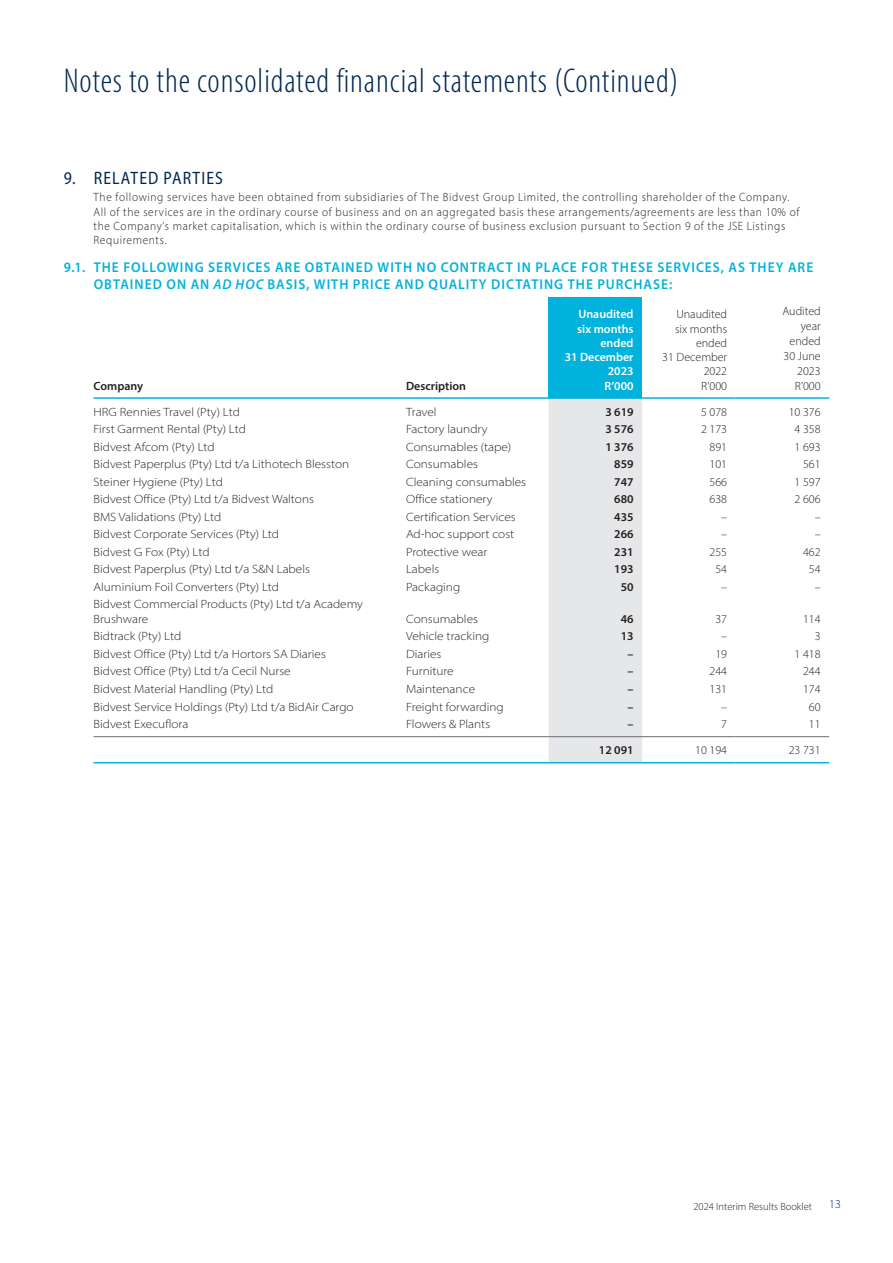
<style>
.page{position:relative;width:893px;height:1263px;background:#fff}
.page>*{position:absolute;margin:0;border:0;box-sizing:border-box;transform-origin:0 0}
.t1{font:300 condensed 34.5px "Myriad Pro";letter-spacing:.025em;color:#002853}
.t2{font:semi-condensed 18px "Myriad Pro";letter-spacing:.065em;color:#002853;scale:.95 1}
.t3{font:600 14.25px/16.5px "Myriad Pro";letter-spacing:.075em;color:#00b2dc;scale:.95 1}
.LineItems{font:300 semi-expanded 12px/14.4px "Myriad Pro";color:#231f20}
.Body{font:300 12px/14.4px "Myriad Pro";letter-spacing:.05em;color:#231f20;scale:.95 1}
.Body-2{font:300 12px "Myriad Pro";letter-spacing:.05em;color:#231f20}
.LineItems-2{font:600 12px "Myriad Pro";color:#231f20}
.t4{font:600 12px "Myriad Pro";color:#fff}
.Body-3{font:300 12px "Myriad Pro";color:#231f20}
.t5{font:300 12px "Myriad Pro";color:#002853}
.t6{font:300 10.5px "Myriad Pro";color:#231f20}
.s1{font-style:italic}
</style>
<div class="page">
<div style="left:549px;top:297px;width:93px;height:101px;background:#00b2dc"></div>
<div style="left:549px;top:399px;width:93px;height:363px;background:#e6e7e9"></div>
<hr style="left:94px;top:736px;width:312px;height:1px;background:#6c6d70">
<hr style="left:406px;top:736px;width:143px;height:1px;background:#6c6d70">
<hr style="left:549px;top:736px;width:93px;height:1px;background:#6c6d70">
<hr style="left:642px;top:736px;width:94px;height:1px;background:#6c6d70">
<hr style="left:736px;top:736px;width:93px;height:1px;background:#6c6d70">
<hr style="left:549px;top:397px;width:93px;height:2px;background:#00b2dc">
<hr style="left:642px;top:397px;width:94px;height:2px;background:#00b2dc">
<hr style="left:736px;top:397px;width:93px;height:2px;background:#00b2dc">
<hr style="left:94px;top:397px;width:312px;height:2px;background:#00b2dc">
<hr style="left:406px;top:397px;width:143px;height:2px;background:#00b2dc">
<hr style="left:94px;top:762px;width:312px;height:1px;background:#00b2dc">
<hr style="left:406px;top:762px;width:143px;height:1px;background:#00b2dc">
<hr style="left:549px;top:762px;width:93px;height:1px;background:#00b2dc">
<hr style="left:642px;top:762px;width:94px;height:1px;background:#00b2dc">
<hr style="left:736px;top:762px;width:93px;height:1px;background:#00b2dc">
<h1 class="t1" style="left:64px;top:60px;width:616px">Notes to the consolidated financial statements (Continued)</h1>
<p class="t2" style="left:64px;top:167px;width:169px">9. RELATED PARTIES</p>
<p class="Body" style="left:94px;top:190px;width:744px">The following services have been obtained from subsidiaries of The Bidvest Group Limited, the controlling shareholder of the Company.<br>All of the services are in the ordinary course of business and on an aggregated basis these arrangements/agreements are less than 10% of the Company’s market capitalisation, which is within the ordinary course of business exclusion pursuant to Section 9 of the JSE Listings Requirements.</p>
<p class="t3" style="left:94px;top:259px;width:759px;text-indent:-30px">9.1. THE FOLLOWING SERVICES ARE OBTAINED WITH NO CONTRACT IN PLACE FOR THESE SERVICES, AS THEY ARE<br>OBTAINED ON AN <span class="s1">AD HOC</span> BASIS, WITH PRICE AND QUALITY DICTATING THE PURCHASE:</p>
<p class="t4" style="left:578px;top:307px;width:57px">Unaudited</p>
<p class="t4" style="left:577px;top:321px;width:58px">six months</p>
<p class="t4" style="left:600px;top:335px;width:35px">ended</p>
<p class="t4" style="left:565px;top:349px;width:70px">31 December</p>
<p class="t4" style="left:608px;top:364px;width:27px">2023</p>
<p class="t4" style="left:604px;top:378px;width:31px">R’000</p>
<p class="Body-3" style="left:782px;top:303px;width:40px">Audited</p>
<p class="Body-2" style="left:801px;top:318px;width:22px">year</p>
<p class="Body-2" style="left:790px;top:333px;width:33px">ended</p>
<p class="Body-2" style="left:784px;top:348px;width:39px">30 June</p>
<p class="Body-2" style="left:797px;top:363px;width:25px">2023</p>
<p class="Body-3" style="left:676px;top:307px;width:52px">Unaudited</p>
<p class="Body-3" style="left:675px;top:321px;width:54px">six months</p>
<p class="Body-2" style="left:696px;top:336px;width:33px">ended</p>
<p class="Body-3" style="left:662px;top:350px;width:66px">31 December</p>
<p class="Body-2" style="left:704px;top:364px;width:25px">2022</p>
<p class="Body-2" style="left:701px;top:378px;width:27px">R’000</p>
<p class="LineItems-2" style="left:94px;top:378px;width:51px">Company</p>
<p class="LineItems-2" style="left:406px;top:378px;width:62px">Description</p>
<p class="Body-2" style="left:795px;top:378px;width:27px">R’000</p>
<p class="LineItems" style="left:94px;top:404px;width:148px">HRG Rennies Travel (Pty) Ltd</p>
<p class="LineItems" style="left:406px;top:404px;width:32px">Travel</p>
<p class="LineItems-2" style="left:605px;top:404px;width:30px">3 619</p>
<p class="Body-2" style="left:701px;top:404px;width:28px">5 078</p>
<p class="Body-2" style="left:789px;top:404px;width:33px">10 376</p>
<p class="LineItems" style="left:94px;top:422px;width:154px">First Garment Rental (Pty) Ltd</p>
<p class="LineItems" style="left:406px;top:422px;width:83px">Factory laundry</p>
<p class="LineItems-2" style="left:605px;top:421px;width:30px">3 576</p>
<p class="Body-2" style="left:701px;top:422px;width:28px">2 173</p>
<p class="Body-2" style="left:795px;top:422px;width:28px">4 358</p>
<p class="LineItems" style="left:94px;top:439px;width:123px">Bidvest Afcom (Pty) Ltd</p>
<p class="LineItems" style="left:406px;top:439px;width:107px">Consumables (tape)</p>
<p class="LineItems-2" style="left:605px;top:439px;width:30px">1 376</p>
<p class="Body-2" style="left:710px;top:439px;width:19px">891</p>
<p class="Body-2" style="left:795px;top:439px;width:28px">1 693</p>
<p class="LineItems" style="left:94px;top:457px;width:257px">Bidvest Paperplus (Pty) Ltd t/a Lithotech Blesston</p>
<p class="LineItems" style="left:406px;top:457px;width:73px">Consumables</p>
<p class="LineItems-2" style="left:614px;top:456px;width:21px">859</p>
<p class="Body-2" style="left:710px;top:457px;width:19px">101</p>
<p class="Body-2" style="left:803px;top:457px;width:19px">561</p>
<p class="LineItems" style="left:94px;top:474px;width:131px">Steiner Hygiene (Pty) Ltd</p>
<p class="LineItems" style="left:406px;top:474px;width:121px">Cleaning consumables</p>
<p class="LineItems-2" style="left:614px;top:474px;width:21px">747</p>
<p class="Body-2" style="left:710px;top:474px;width:19px">566</p>
<p class="Body-2" style="left:795px;top:474px;width:28px">1 597</p>
<p class="LineItems" style="left:94px;top:492px;width:222px">Bidvest Office (Pty) Ltd t/a Bidvest Waltons</p>
<p class="LineItems" style="left:406px;top:492px;width:88px">Office stationery</p>
<p class="LineItems-2" style="left:614px;top:491px;width:21px">680</p>
<p class="Body-2" style="left:710px;top:492px;width:19px">638</p>
<p class="Body-2" style="left:795px;top:492px;width:28px">2 606</p>
<p class="LineItems" style="left:94px;top:509px;width:129px">BMS Validations (Pty) Ltd</p>
<p class="LineItems" style="left:406px;top:509px;width:111px">Certification Services</p>
<p class="LineItems-2" style="left:614px;top:509px;width:21px">435</p>
<p class="Body-2" style="left:721px;top:509px;width:7px">–</p>
<p class="Body-2" style="left:815px;top:509px;width:7px">–</p>
<p class="LineItems" style="left:94px;top:527px;width:187px">Bidvest Corporate Services (Pty) Ltd</p>
<p class="LineItems" style="left:406px;top:527px;width:110px">Ad-hoc support cost</p>
<p class="LineItems-2" style="left:614px;top:526px;width:21px">266</p>
<p class="Body-2" style="left:721px;top:527px;width:7px">–</p>
<p class="Body-2" style="left:815px;top:527px;width:7px">–</p>
<p class="LineItems" style="left:94px;top:544px;width:118px">Bidvest G Fox (Pty) Ltd</p>
<p class="LineItems" style="left:406px;top:544px;width:83px">Protective wear</p>
<p class="LineItems-2" style="left:614px;top:544px;width:21px">231</p>
<p class="Body-2" style="left:710px;top:544px;width:19px">255</p>
<p class="Body-2" style="left:803px;top:544px;width:19px">462</p>
<p class="LineItems" style="left:94px;top:562px;width:218px">Bidvest Paperplus (Pty) Ltd t/a S&amp;N Labels</p>
<p class="LineItems" style="left:406px;top:562px;width:35px">Labels</p>
<p class="LineItems-2" style="left:614px;top:561px;width:21px">193</p>
<p class="Body-2" style="left:715px;top:562px;width:13px">54</p>
<p class="Body-2" style="left:809px;top:562px;width:13px">54</p>
<p class="LineItems" style="left:94px;top:579px;width:187px">Aluminium Foil Converters (Pty) Ltd</p>
<p class="LineItems" style="left:406px;top:579px;width:56px">Packaging</p>
<p class="LineItems-2" style="left:621px;top:579px;width:14px">50</p>
<p class="Body-2" style="left:721px;top:579px;width:7px">–</p>
<p class="Body-2" style="left:815px;top:579px;width:7px">–</p>
<p class="LineItems" style="left:94px;top:597px;width:271px">Bidvest Commercial Products (Pty) Ltd t/a Academy<br>Brushware</p>
<p class="LineItems" style="left:406px;top:611px;width:73px">Consumables</p>
<p class="LineItems-2" style="left:621px;top:611px;width:14px">46</p>
<p class="Body-2" style="left:715px;top:611px;width:13px">37</p>
<p class="Body-2" style="left:803px;top:611px;width:19px">114</p>
<p class="LineItems" style="left:94px;top:629px;width:89px">Bidtrack (Pty) Ltd</p>
<p class="LineItems" style="left:406px;top:629px;width:85px">Vehicle tracking</p>
<p class="LineItems-2" style="left:621px;top:628px;width:14px">13</p>
<p class="Body-2" style="left:721px;top:629px;width:7px">–</p>
<p class="Body-2" style="left:815px;top:629px;width:7px">3</p>
<p class="LineItems" style="left:94px;top:646px;width:234px">Bidvest Office (Pty) Ltd t/a Hortors SA Diaries</p>
<p class="LineItems" style="left:406px;top:646px;width:37px">Diaries</p>
<p class="LineItems-2" style="left:628px;top:646px;width:7px">–</p>
<p class="Body-2" style="left:715px;top:646px;width:13px">19</p>
<p class="Body-2" style="left:795px;top:646px;width:28px">1 418</p>
<p class="LineItems" style="left:94px;top:664px;width:199px">Bidvest Office (Pty) Ltd t/a Cecil Nurse</p>
<p class="LineItems" style="left:406px;top:664px;width:49px">Furniture</p>
<p class="LineItems-2" style="left:628px;top:663px;width:7px">–</p>
<p class="Body-2" style="left:710px;top:664px;width:19px">244</p>
<p class="Body-2" style="left:803px;top:664px;width:19px">244</p>
<p class="LineItems" style="left:94px;top:681px;width:181px">Bidvest Material Handling (Pty) Ltd</p>
<p class="LineItems" style="left:406px;top:681px;width:71px">Maintenance</p>
<p class="LineItems-2" style="left:628px;top:681px;width:7px">–</p>
<p class="Body-2" style="left:710px;top:681px;width:19px">131</p>
<p class="Body-2" style="left:803px;top:681px;width:19px">174</p>
<p class="LineItems" style="left:94px;top:699px;width:262px">Bidvest Service Holdings (Pty) Ltd t/a BidAir Cargo</p>
<p class="LineItems" style="left:406px;top:699px;width:99px">Freight forwarding</p>
<p class="LineItems-2" style="left:628px;top:699px;width:7px">–</p>
<p class="Body-2" style="left:721px;top:699px;width:7px">–</p>
<p class="Body-2" style="left:809px;top:699px;width:13px">60</p>
<p class="LineItems" style="left:94px;top:717px;width:96px">Bidvest Execuflora</p>
<p class="LineItems" style="left:406px;top:717px;width:86px">Flowers &amp; Plants</p>
<p class="LineItems-2" style="left:628px;top:716px;width:7px">–</p>
<p class="Body-2" style="left:721px;top:717px;width:7px">7</p>
<p class="Body-2" style="left:809px;top:717px;width:13px">11</p>
<p class="LineItems-2" style="left:599px;top:742px;width:36px">12 091</p>
<p class="Body-2" style="left:695px;top:743px;width:33px">10 194</p>
<p class="Body-2" style="left:789px;top:743px;width:33px">23 731</p>
<p class="t6" style="left:693px;top:1200px;width:120px">2024 Interim Results Booklet</p>
<p class="t5" style="left:829px;top:1197px;width:13px">13</p>
</div>
